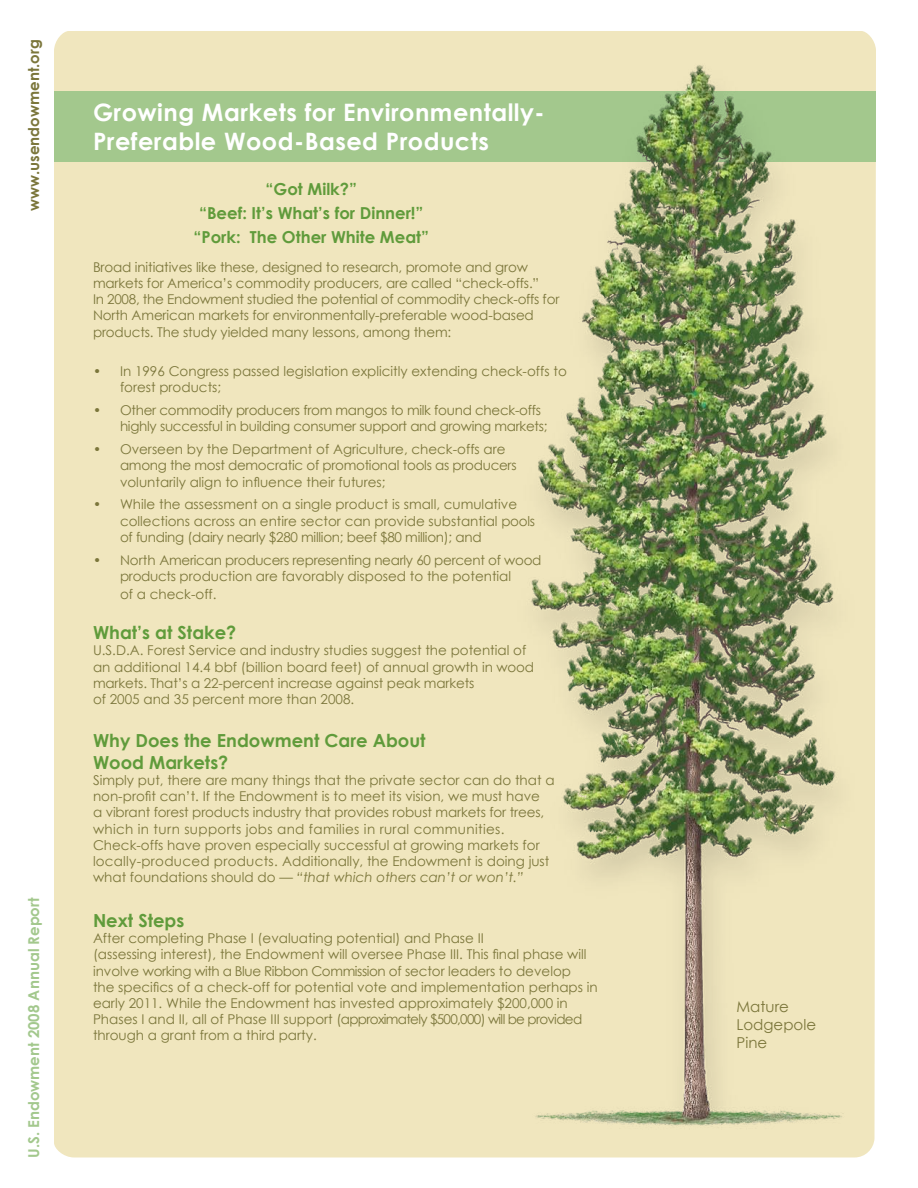
<style>
.page{position:relative;width:918px;height:1188px;background:#fff}
.page>*{position:absolute;margin:0;border:0;box-sizing:border-box;transform-origin:0 0}
.t1{font:700 24px/28.8px "Century Gothic";letter-spacing:.02em;color:#fff}
.t2{font:700 18px/21.6px "Century Gothic";color:#609b3b}
.t3{font:700 16.5px/24px "Century Gothic";color:#609b3b;text-align:center}
.t4{font:700 15px "Century Gothic";color:#a3c88d}
.t5{font:15px/18px "Century Gothic";color:#7b763b}
.t6{font:700 15px "Century Gothic";color:#7b763b}
.t7{font:13.5px/16.2px "Century Gothic";color:#7b763b}
.t8{font:13.5px/16.2px "Century Gothic";letter-spacing:-.02em;color:#7b763b}
.s1{font-style:italic}
</style>
<div class="page">
<div style="left:54px;top:31px;width:822px;height:1126px;background:#f0e6be"></div>
<div style="left:54px;top:92px;width:822px;height:70px;background:#a3c88d"></div>
<img style="left:512px;top:54px;width:343px;height:1104px">
<p class="t6" style="left:24px;top:211px;width:173px;rotate:-90deg">www.usendowment.org</p>
<p class="t4" style="left:24px;top:1158px;width:262px;rotate:-90deg">U.S. Endowment 2008 Annual Report</p>
<h1 class="t1" style="left:93px;top:98px;width:453px">Growing Markets for Environmentally-<br>Preferable Wood-Based Products</h1>
<p class="t3" style="left:194px;top:177px;width:237px">“Got Milk?”<br>“Beef: It’s What’s for Dinner!” “Pork: The Other White Meat”</p>
<p class="t7" style="left:93px;top:259px;width:468px">Broad initiatives like these, designed to research, promote and grow markets for America’s commodity producers, are called “check-offs.”<br>In 2008, the Endowment studied the potential of commodity check-offs for North American markets for environmentally-preferable wood-based products. The study yielded many lessons, among them:</p>
<p class="t7" style="left:120px;top:363px;width:448px">In 1996 Congress passed legislation explicitly extending check-offs to forest products;</p>
<p class="t8" style="left:120px;top:402px;width:429px">Other commodity producers from mangos to milk found check-offs highly successful in building consumer support and growing markets;</p>
<p class="t7" style="left:120px;top:441px;width:398px">Overseen by the Department of Agriculture, check-offs are among the most democratic of promotional tools as producers voluntarily align to influence their futures;</p>
<p class="t7" style="left:120px;top:496px;width:417px">While the assessment on a single product is small, cumulative collections across an entire sector can provide substantial pools of funding (dairy nearly $280 million; beef $80 million); and</p>
<p class="t8" style="left:120px;top:552px;width:423px">North American producers representing nearly 60 percent of wood products production are favorably disposed to the potential</p>
<p class="t7" style="left:120px;top:586px;width:98px">of a check-off.</p>
<h2 class="t2" style="left:93px;top:621px;width:145px">What’s at Stake?</h2>
<p class="t7" style="left:93px;top:642px;width:443px">U.S.D.A. Forest Service and industry studies suggest the potential of an additional 14.4 bbf (billion board feet) of annual growth in wood markets. That’s a 22-percent increase against peak markets<br>of 2005 and 35 percent more than 2008.</p>
<h2 class="t2" style="left:93px;top:729px;width:334px">Why Does the Endowment Care About<br>Wood Markets?</h2>
<p class="t7" style="left:93px;top:772px;width:463px">Simply put, there are many things that the private sector can do that a non-profit can’t. If the Endowment is to meet its vision, we must have<br>a vibrant forest products industry that provides robust markets for trees, which in turn supports jobs and families in rural communities.<br>Check-offs have proven especially successful at growing markets for locally-produced products. Additionally, the Endowment is doing just what foundations should do — <span class="s1">“that which others can’t or won’t.”</span></p>
<h2 class="t2" style="left:93px;top:909px;width:93px">Next Steps</h2>
<p class="t7" style="left:93px;top:930px;width:506px">After completing Phase I (evaluating potential) and Phase II<br>(assessing interest), the Endowment will oversee Phase III. This final phase will involve working with a Blue Ribbon Commission of sector leaders to develop<br>the specifics of a check-off for potential vote and implementation perhaps in early 2011. While the Endowment has invested approximately $200,000 in Phases I and II, all of Phase III support (approximately $500,000) will be provided through a grant from a third party.</p>
<p class="t7" style="left:93px;top:363px;width:10px">•</p>
<p class="t7" style="left:93px;top:402px;width:10px">•</p>
<p class="t7" style="left:93px;top:441px;width:10px">•</p>
<p class="t7" style="left:93px;top:496px;width:10px">•</p>
<p class="t7" style="left:93px;top:552px;width:10px">•</p>
<p class="t5" style="left:736px;top:997px;width:81px">Mature<br>Lodgepole<br>Pine</p>
</div>
